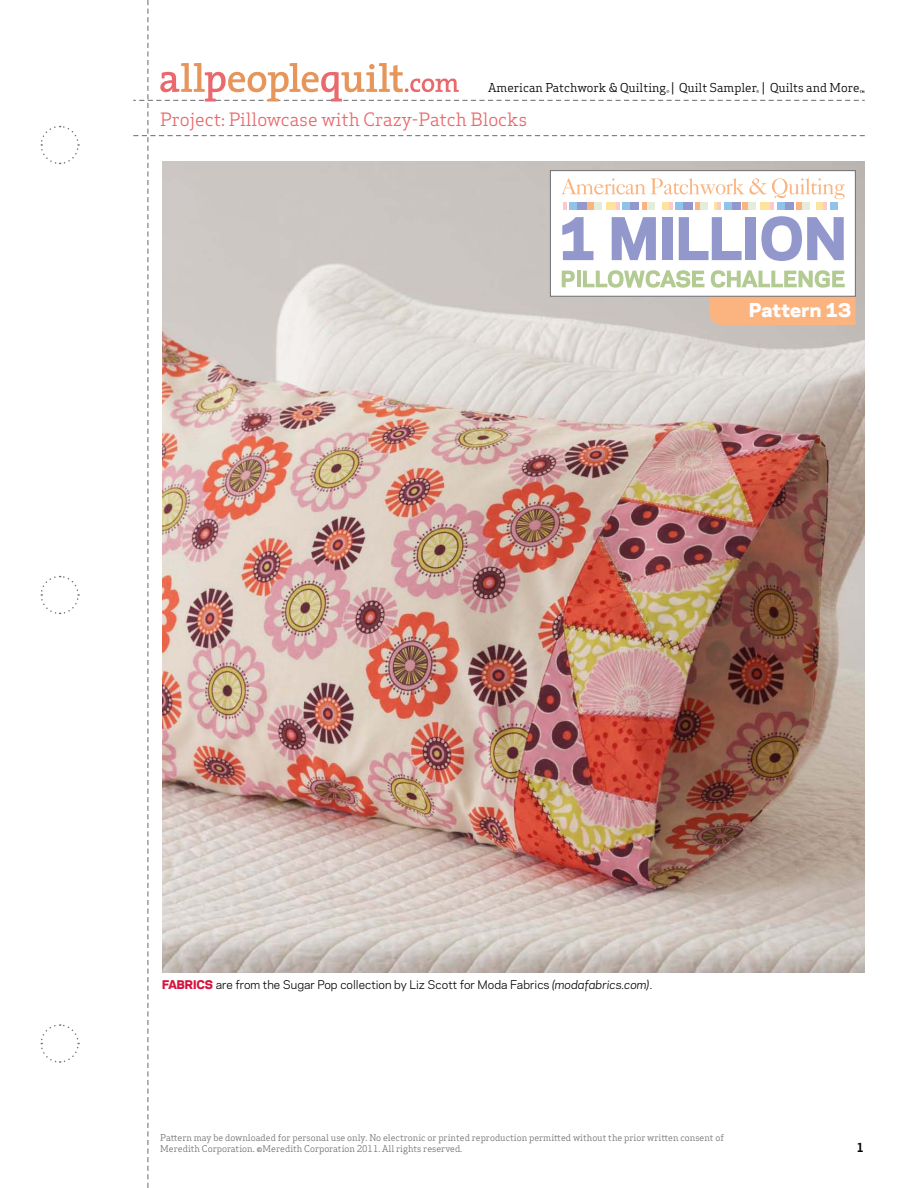
<style>
.page{position:relative;width:918px;height:1188px;background:#fff}
.page>*{position:absolute;margin:0;border:0;box-sizing:border-box;transform-origin:0 0}
.t1{font:18px "Apex Serif";color:#e9696c}
.t2{font:800 18px "Galaxie Polaris";letter-spacing:.015em;color:#fff}
.t3{font:12px "Apex Serif";color:#000}
.t4{font:700 12px "Apex Sans";color:#000}
.t5{font:11.25px "Galaxie Polaris";color:#000}
.t6{font:9px/10.8px "Apex Serif";color:#6d6e71}
.s1{font-weight:800;color:#d7143f}
.s2{font-style:italic}
</style>
<div class="page">
<svg style="left:40px;top:125px;width:40px;height:40px"></svg>
<svg style="left:40px;top:1024px;width:40px;height:39px"></svg>
<svg style="left:40px;top:575px;width:40px;height:40px"></svg>
<img style="left:133px;top:0;width:732px;height:1188px">
<h2 class="t3" style="left:488px;top:80px;width:373px">American Patchwork &amp; Quilting | Quilt Sampler | Quilts and More</h2>
<h1 class="t1" style="left:160px;top:108px;width:368px">Project: Pillowcase with Crazy-Patch Blocks</h1>
<h1 class="t2" style="left:749px;top:294px;width:103px">Pattern 13</h1>
<p class="t5" style="left:162px;top:976px;width:492px"><span class="s1">FABRICS</span> are from the Sugar Pop collection by Liz Scott for Moda Fabrics <span class="s2">(modafabrics.com)</span>.</p>
<p class="t6" style="left:160px;top:1132px;width:565px">Pattern may be downloaded for personal use only. No electronic or printed reproduction permitted without the prior written consent of<br>Meredith Corporation. ©Meredith Corporation 2011. All rights reserved.</p>
<h2 class="t4" style="left:857px;top:1140px;width:9px">1</h2>
</div>
